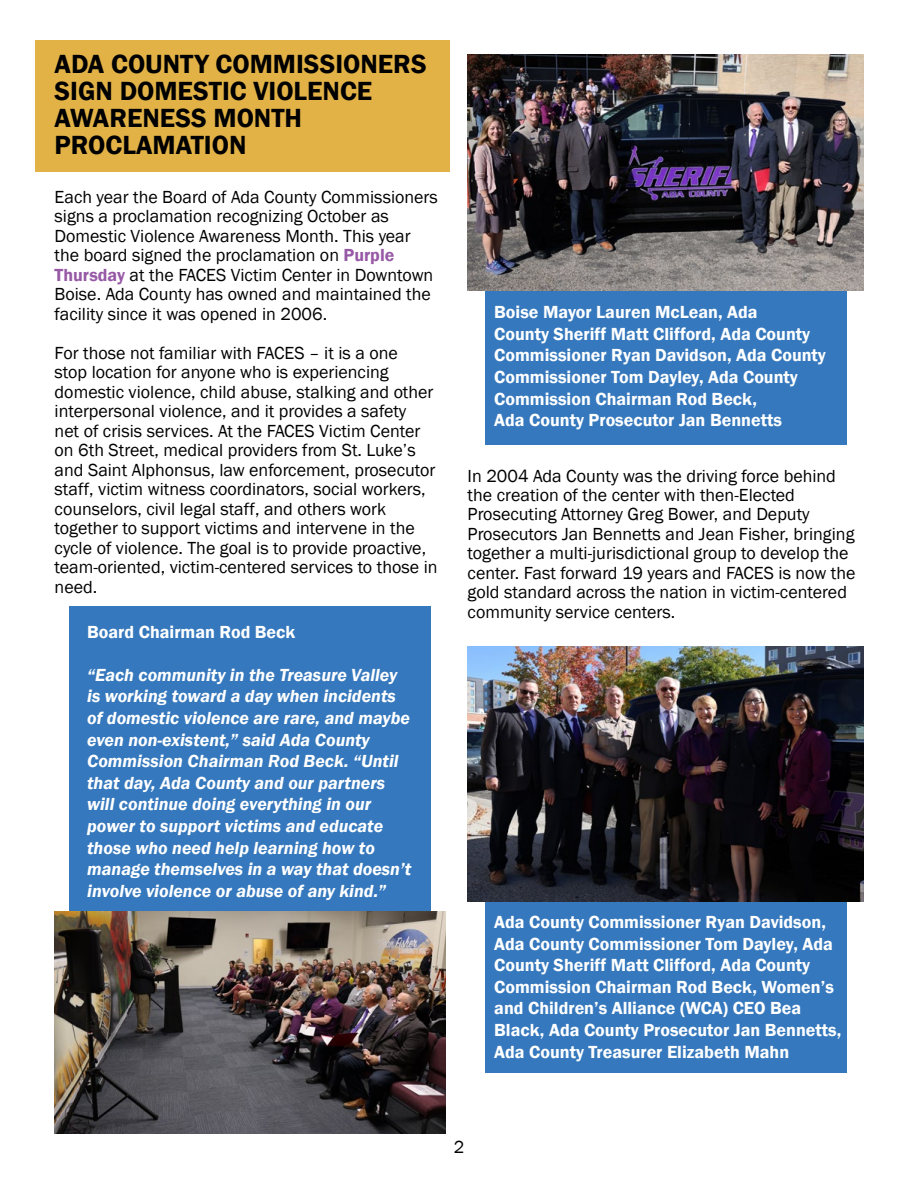
<style>
.page{position:relative;width:918px;height:1188px;background:#fff}
.page>*{position:absolute;margin:0;border:0;box-sizing:border-box;transform-origin:0 0}
.t1{font:600 27px/27px "Franklin Gothic";color:#000}
.t2{font:18px/19.5px "Franklin Gothic";color:#000}
.t3{font:600 18px/21.6px "Franklin Gothic";color:#fff}
.t4{font:italic 600 18px/21.6px "Franklin Gothic";color:#fff}
.s1{font-weight:600;color:#9759a6}
</style>
<div class="page">
<div style="left:35px;top:40px;width:414px;height:132px;background:#e2b246"></div>
<img style="left:55px;top:911px;width:390px;height:223px">
<div style="left:69px;top:607px;width:362px;height:304px;background:#3578bd"></div>
<div style="left:485px;top:291px;width:362px;height:154px;background:#3578bd"></div>
<div style="left:485px;top:893px;width:362px;height:179px;background:#3578bd"></div>
<img style="left:468px;top:54px;width:396px;height:237px">
<img style="left:468px;top:647px;width:396px;height:254px">
<h1 class="t1" style="left:55px;top:51px;width:374px">ADA COUNTY COMMISSIONERS<br>SIGN DOMESTIC VIOLENCE<br>AWARENESS MONTH<br>PROCLAMATION</h1>
<p class="t2" style="left:55px;top:187px;width:385px">Each year the Board of Ada County Commissioners signs a proclamation recognizing October as Domestic Violence Awareness Month. This year the board signed the proclamation on <span class="s1">Purple Thursday</span> at the FACES Victim Center in Downtown Boise. Ada County has owned and maintained the facility since it was opened in 2006.</p>
<p class="t2" style="left:55px;top:343px;width:384px">For those not familiar with FACES – it is a one<br>stop location for anyone who is experiencing domestic violence, child abuse, stalking and other interpersonal violence, and it provides a safety<br>net of crisis services. At the FACES Victim Center on 6th Street, medical providers from St. Luke’s and Saint Alphonsus, law enforcement, prosecutor staff, victim witness coordinators, social workers, counselors, civil legal staff, and others work together to support victims and intervene in the cycle of violence. The goal is to provide proactive, team-oriented, victim-centered services to those in need.</p>
<p class="t3" style="left:87px;top:621px;width:210px">Board Chairman Rod Beck</p>
<p class="t4" style="left:87px;top:664px;width:325px">“Each community in the Treasure Valley is working toward a day when incidents of domestic violence are rare, and maybe even non-existent,” said Ada County Commission Chairman Rod Beck. “Until that day, Ada County and our partners will continue doing everything in our power to support victims and educate those who need help learning how to manage themselves in a way that doesn’t involve violence or abuse of any kind.”</p>
<p class="t3" style="left:494px;top:302px;width:333px">Boise Mayor Lauren McLean, Ada<br>County Sheriff Matt Clifford, Ada County Commissioner Ryan Davidson, Ada County Commissioner Tom Dayley, Ada County Commission Chairman Rod Beck,<br>Ada County Prosecutor Jan Bennetts</p>
<p class="t2" style="left:468px;top:466px;width:389px">In 2004 Ada County was the driving force behind the creation of the center with then-Elected Prosecuting Attorney Greg Bower, and Deputy Prosecutors Jan Bennetts and Jean Fisher, bringing together a multi-jurisdictional group to develop the center. Fast forward 19 years and FACES is now the gold standard across the nation in victim-centered community service centers.</p>
<p class="t3" style="left:494px;top:911px;width:349px">Ada County Commissioner Ryan Davidson, Ada County Commissioner Tom Dayley, Ada County Sheriff Matt Clifford, Ada County Commission Chairman Rod Beck, Women’s and Children’s Alliance (WCA) CEO Bea Black, Ada County Prosecutor Jan Bennetts, Ada County Treasurer Elizabeth Mahn</p>
<p class="t2" style="left:454px;top:1138px;width:12px">2</p>
</div>
